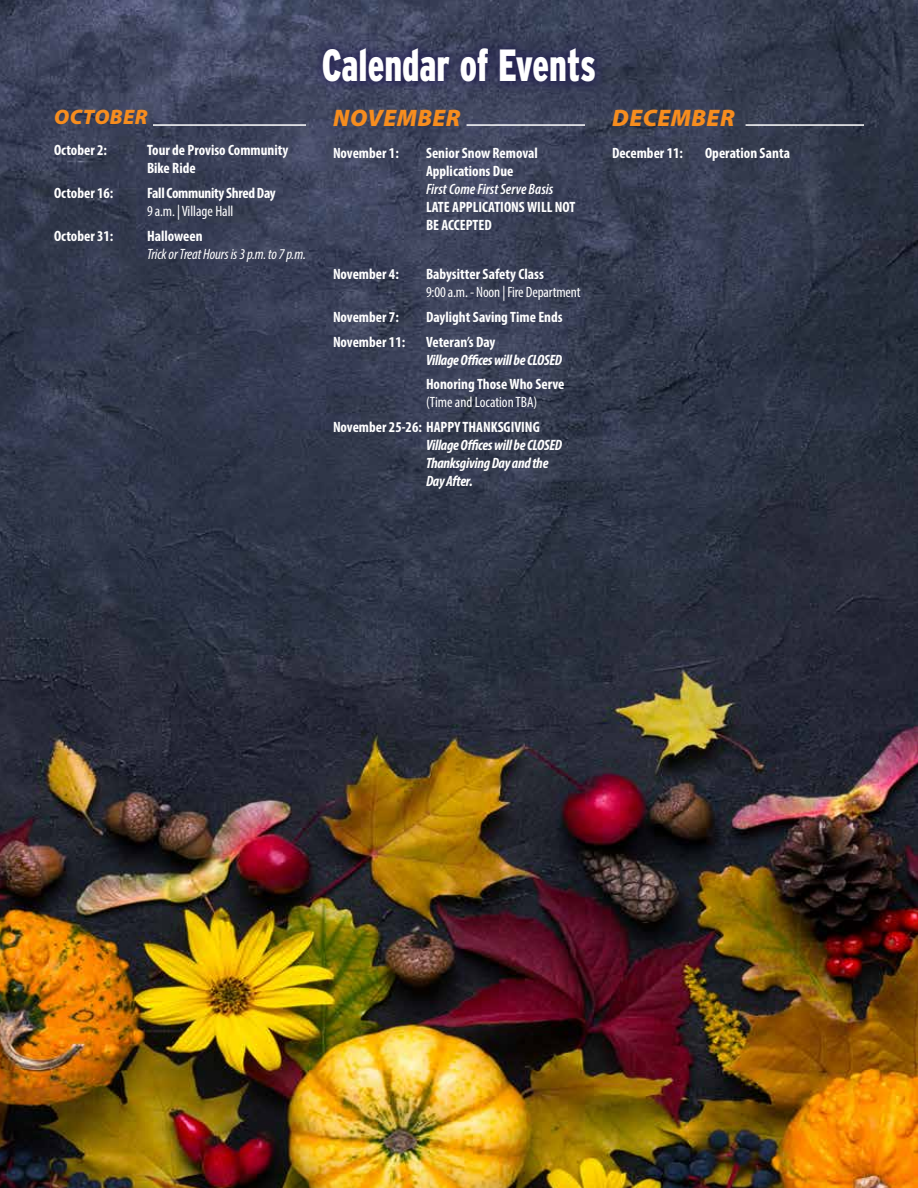
<style>
.page{position:relative;width:918px;height:1188px;background:#fff}
.page>*{position:absolute;margin:0;border:0;box-sizing:border-box;transform-origin:0 0}
.t1{font:900 condensed 45px "Interstate";color:#fff;scale:.84 1}
.t2{font:italic 900 24px "Myriad Pro";letter-spacing:.02em;color:#f78d1e}
.t3{font:italic 900 21px "Myriad Pro";letter-spacing:.02em;color:#f78d1e}
.t4{font:700 condensed 15px/18px "Myriad Pro";color:#fff}
.t5{font:italic 700 condensed 15px/18px "Myriad Pro";letter-spacing:-.02em;color:#fff}
.t6{font:condensed 15px "Myriad Pro";color:#fff}
.t7{font:italic condensed 15px "Myriad Pro";letter-spacing:-.01em;color:#fff}
.t8{font:italic 600 condensed 15px "Myriad Pro";color:#fff}
.t9{font:700 condensed 15px "Myriad Pro";letter-spacing:-.02em;color:#fff}
</style>
<div class="page">
<img style="left:0;top:0;width:918px;height:1188px">
<div style="left:310px;top:36px;width:297px;height:58px;background:#1e1752;opacity:.75"></div>
<hr style="left:153px;top:124px;width:153px;height:2px;background:#fff">
<hr style="left:467px;top:124px;width:118px;height:2px;background:#fff">
<hr style="left:746px;top:124px;width:118px;height:2px;background:#fff">
<h3 class="t3" style="left:54px;top:103px;width:95px">OCTOBER</h3>
<p class="t4" style="left:54px;top:141px;width:55px">October 2:</p>
<p class="t4" style="left:147px;top:141px;width:143px">Tour de Proviso Community<br>Bike Ride</p>
<p class="t4" style="left:54px;top:184px;width:61px">October 16:</p>
<p class="t9" style="left:147px;top:184px;width:130px">Fall Community Shred Day</p>
<p class="t6" style="left:147px;top:202px;width:88px">9 a.m. | Village Hall</p>
<p class="t4" style="left:54px;top:226px;width:61px">October 31:</p>
<p class="t4" style="left:147px;top:226px;width:57px">Halloween</p>
<p class="t7" style="left:147px;top:245px;width:160px">Trick or Treat Hours is 3 p.m. to 7 p.m.</p>
<h1 class="t1" style="left:322px;top:40px;width:328px">Calendar of Events</h1>
<h2 class="t2" style="left:333px;top:102px;width:129px">NOVEMBER</h2>
<p class="t4" style="left:333px;top:143px;width:67px">November 1:</p>
<p class="t4" style="left:426px;top:143px;width:113px">Senior Snow Removal<br>Applications Due</p>
<p class="t8" style="left:426px;top:179px;width:129px">First Come First Serve Basis</p>
<p class="t4" style="left:426px;top:197px;width:151px">LATE APPLICATIONS WILL NOT<br>BE ACCEPTED</p>
<p class="t4" style="left:333px;top:265px;width:67px">November 4:</p>
<p class="t4" style="left:426px;top:265px;width:119px">Babysitter Safety Class</p>
<p class="t6" style="left:426px;top:283px;width:156px">9:00 a.m. - Noon | Fire Department</p>
<p class="t4" style="left:333px;top:307px;width:67px">November 7:</p>
<p class="t4" style="left:426px;top:307px;width:138px">Daylight Saving Time Ends</p>
<p class="t4" style="left:333px;top:332px;width:74px">November 11:</p>
<p class="t4" style="left:426px;top:332px;width:71px">Veteran’s Day</p>
<p class="t5" style="left:426px;top:350px;width:138px">Village Offices will be CLOSED</p>
<p class="t4" style="left:426px;top:375px;width:140px">Honoring Those Who Serve</p>
<p class="t6" style="left:426px;top:393px;width:113px">(Time and Location TBA)</p>
<p class="t4" style="left:333px;top:418px;width:208px">November 25-26: HAPPY THANKSGIVING</p>
<p class="t5" style="left:426px;top:436px;width:138px">Village Offices will be CLOSED<br>Thanksgiving Day and the<br>Day After.</p>
<h2 class="t2" style="left:612px;top:102px;width:124px">DECEMBER</h2>
<p class="t4" style="left:612px;top:143px;width:73px">December 11:</p>
<p class="t4" style="left:705px;top:143px;width:87px">Operation Santa</p>
</div>
